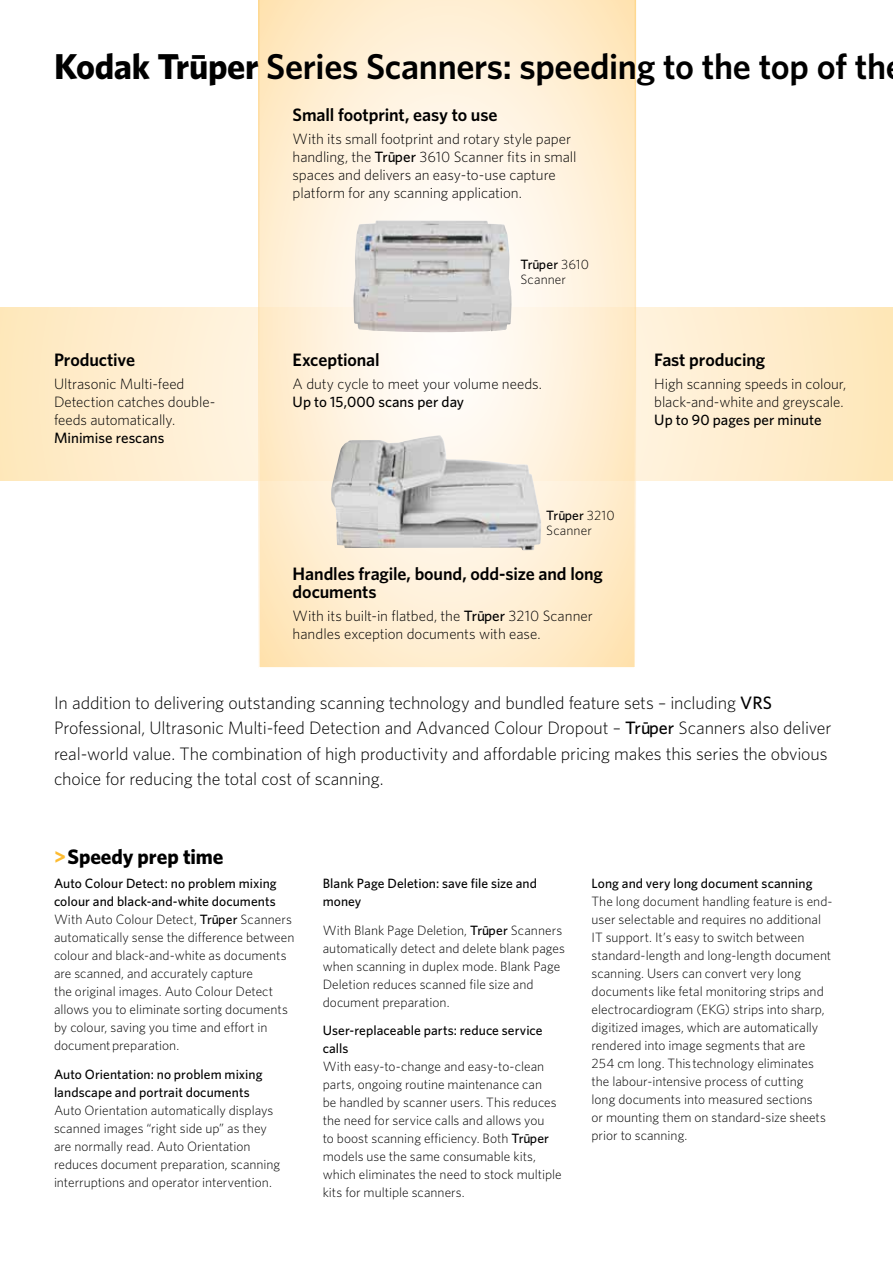
<style>
.page{position:relative;width:893px;height:1263px;background:#fff}
.page>*{position:absolute;margin:0;border:0;box-sizing:border-box;transform-origin:0 0}
.t1{font:600 36px "Whitney K";letter-spacing:-.01em;color:#000}
.t2{font:700 21px "Whitney K";letter-spacing:-.005em;color:#000}
.t3{font:300 18px/25.5px "Whitney K";letter-spacing:-.01em;color:#000}
.t4{font:600 18px/18px "Whitney K";letter-spacing:-.005em;color:#000}
.t5{font:300 15px/18px "Whitney K";letter-spacing:-.005em;color:#000}
.t6{font:500 15px "Whitney K";color:#000}
.t7{font:300 13.5px/18px "Whitney K";color:#000}
.t8{font:500 13.5px/18px "Whitney K";letter-spacing:.005em;color:#000}
.s1{font-weight:700}
.s2{font-weight:500}
.s3{color:#fdbb30}
</style>
<div class="page">
<svg style="left:0;top:307px;width:893px;height:173px;background:#feedcd"></svg>
<svg style="left:258px;top:0;width:378px;height:668px;background:#fef0d7"></svg>
<img style="left:353px;top:220px;width:159px;height:112px">
<img style="left:331px;top:435px;width:210px;height:115px">
<h1 class="t1" style="left:54px;top:45px;width:834px"><span class="s1">Kodak Tr¯uper</span> Series Scanners: speeding to the top of th</h1>
<h3 class="t4" style="left:293px;top:105px;width:206px">Small footprint, easy to use</h3>
<p class="t5" style="left:293px;top:130px;width:285px">With its small footprint and rotary style paper handling, the <span class="s2">Tru¯per</span> 3610 Scanner fits in small spaces and delivers an easy-to-use capture platform for any scanning application.</p>
<h3 class="t4" style="left:54px;top:350px;width:83px">Productive</h3>
<p class="t5" style="left:54px;top:375px;width:163px">Ultrasonic Multi-feed<br>Detection catches double&shy;feeds automatically.</p>
<p class="t6" style="left:54px;top:429px;width:112px">Minimise rescans</p>
<p class="t7" style="left:520px;top:256px;width:70px;line-height:15px"><span class="s2">Tru¯per</span> 3610<br>Scanner</p>
<h3 class="t4" style="left:293px;top:350px;width:89px">Exceptional</h3>
<p class="t5" style="left:293px;top:375px;width:251px">A duty cycle to meet your volume needs.</p>
<p class="t6" style="left:293px;top:393px;width:173px">Up to 15,000 scans per day</p>
<p class="t7" style="left:546px;top:508px;width:70px;line-height:15px"><span class="s2">Tru¯per</span> 3210<br>Scanner</p>
<h3 class="t4" style="left:293px;top:564px;width:312px">Handles fragile, bound, odd-size and long documents</h3>
<p class="t5" style="left:293px;top:607px;width:302px">With its built-in flatbed, the <span class="s2">Tru¯per</span> 3210 Scanner handles exception documents with ease.</p>
<h3 class="t4" style="left:654px;top:350px;width:112px">Fast producing</h3>
<p class="t5" style="left:654px;top:375px;width:193px">High scanning speeds in colour, black-and-white and greyscale.</p>
<p class="t6" style="left:654px;top:411px;width:169px">Up to 90 pages per minute</p>
<p class="t3" style="left:54px;top:689px;width:779px">In addition to delivering outstanding scanning technology and bundled feature sets – including <span class="s2">VRS </span>Professional, Ultrasonic Multi-feed Detection and Advanced Colour Dropout – <span class="s2">Tru¯per</span> Scanners also deliver real-world value. The combination of high productivity and affordable pricing makes this series the obvious choice for reducing the total cost of scanning.</p>
<h2 class="t2" style="left:54px;top:844px;width:171px"><span class="s3">&gt;</span>Speedy prep time</h2>
<p class="t7" style="left:54px;top:874px;width:242px"><span class="s2">Auto Colour Detect: no problem mixing colour and black-and-white documents </span>With Auto Colour Detect, <span class="s2">Tru¯per</span> Scanners automatically sense the difference between colour and black-and-white as documents are scanned, and accurately capture<br>the original images. Auto Colour Detect allows you to eliminate sorting documents by colour, saving you time and effort in document preparation.</p>
<p class="t8" style="left:54px;top:1064px;width:210px">Auto Orientation: no problem mixing landscape and portrait documents</p>
<p class="t7" style="left:54px;top:1101px;width:228px">Auto Orientation automatically displays scanned images “right side up” as they are normally read. Auto Orientation reduces document preparation, scanning interruptions and operator intervention.</p>
<p class="t8" style="left:323px;top:874px;width:216px">Blank Page Deletion: save file size and money</p>
<p class="t7" style="left:323px;top:921px;width:244px">With Blank Page Deletion, <span class="s2">Tru¯per</span> Scanners automatically detect and delete blank pages when scanning in duplex mode. Blank Page Deletion reduces scanned file size and document preparation.</p>
<p class="t8" style="left:323px;top:1021px;width:221px">User-replaceable parts: reduce service calls</p>
<p class="t7" style="left:323px;top:1057px;width:241px">With easy-to-change and easy-to-clean parts, ongoing routine maintenance can<br>be handled by scanner users. This reduces the need for service calls and allows you<br>to boost scanning efficiency. Both <span class="s2">Tru¯per </span>models use the same consumable kits, which eliminates the need to stock multiple kits for multiple scanners.</p>
<p class="t8" style="left:591px;top:874px;width:222px">Long and very long document scanning</p>
<p class="t7" style="left:591px;top:892px;width:243px">The long document handling feature is end&shy;user selectable and requires no additional IT support. It’s easy to switch between standard-length and long-length document scanning. Users can convert very long documents like fetal monitoring strips and electrocardiogram (EKG) strips into sharp, digitized images, which are automatically rendered into image segments that are<br>254 cm long. This technology eliminates the labour-intensive process of cutting<br>long documents into measured sections<br>or mounting them on standard-size sheets prior to scanning.</p>
</div>
